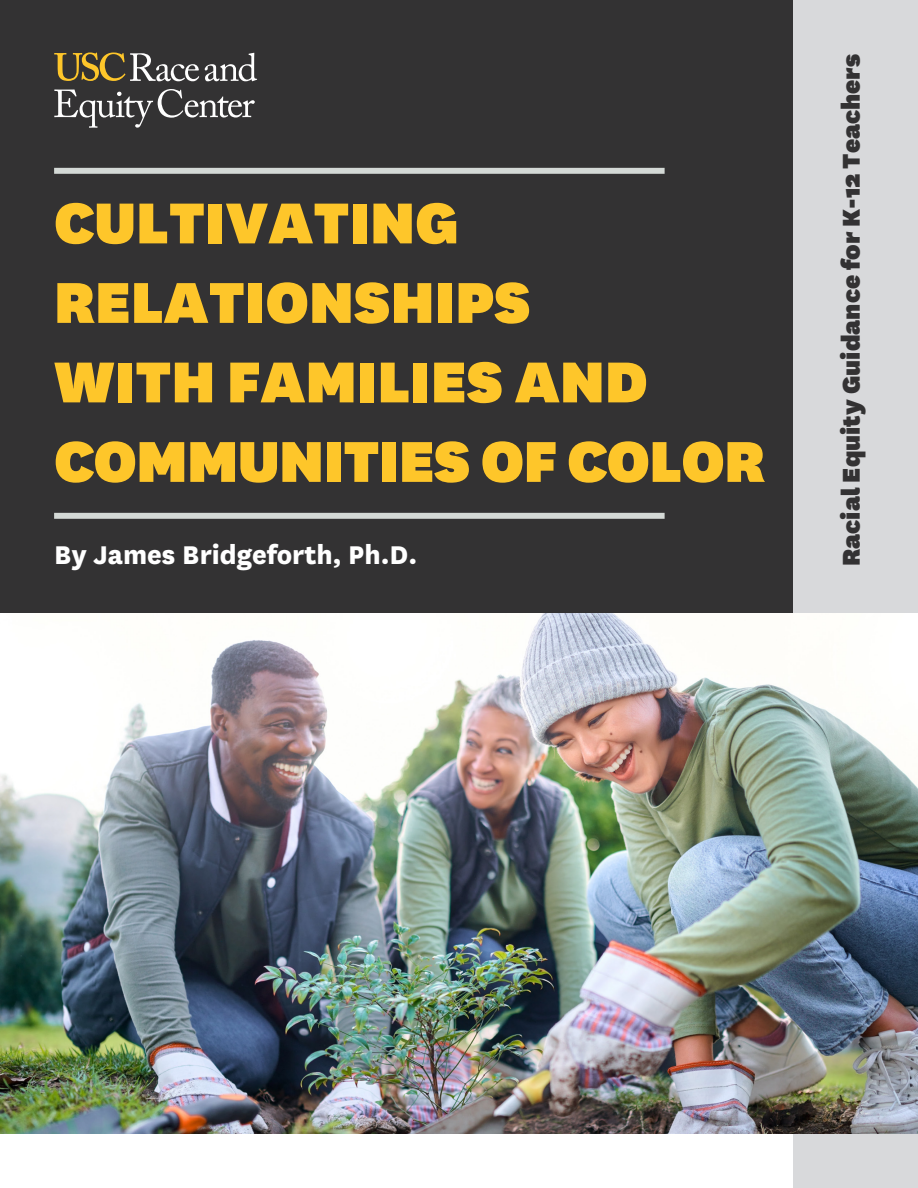
<style>
.page{position:relative;width:918px;height:1188px;background:#fff}
.page>*{position:absolute;margin:0;border:0;box-sizing:border-box;transform-origin:0 0}
.t1{font:900 67.5px/79.5px "National";color:#fec62a}
.t2{font:800 30px "National";color:#fff}
.t3{font:900 28.5px "National";color:#333233}
</style>
<div class="page">
<div style="left:0;top:0;width:918px;height:624px;background:#333233"></div>
<div style="left:794px;top:0;width:124px;height:1188px;background:#d8d9db"></div>
<img style="left:0;top:613px;width:918px;height:521px">
<svg style="left:205px;top:53px;width:52px;height:28px"></svg>
<svg style="left:54px;top:52px;width:145px;height:29px"></svg>
<svg style="left:54px;top:89px;width:201px;height:39px"></svg>
<svg style="left:54px;top:168px;width:611px;height:6px;background:#ced3d0"></svg>
<svg style="left:54px;top:513px;width:611px;height:6px;background:#ced3d0"></svg>
<p class="t1" style="left:54px;top:179px;width:478px">CULTIVATING<br>RELATIONSHIPS</p>
<p class="t1" style="left:54px;top:338px;width:595px">WITH FAMILIES AND</p>
<p class="t1" style="left:54px;top:417px;width:713px">COMMUNITIES OF COLOR</p>
<p class="t2" style="left:54px;top:533px;width:365px">By James Bridgeforth, Ph.D.</p>
<p class="t3" style="left:831px;top:566px;width:514px;rotate:-90deg">Racial Equity Guidance for K-12 Teachers</p>
</div>
